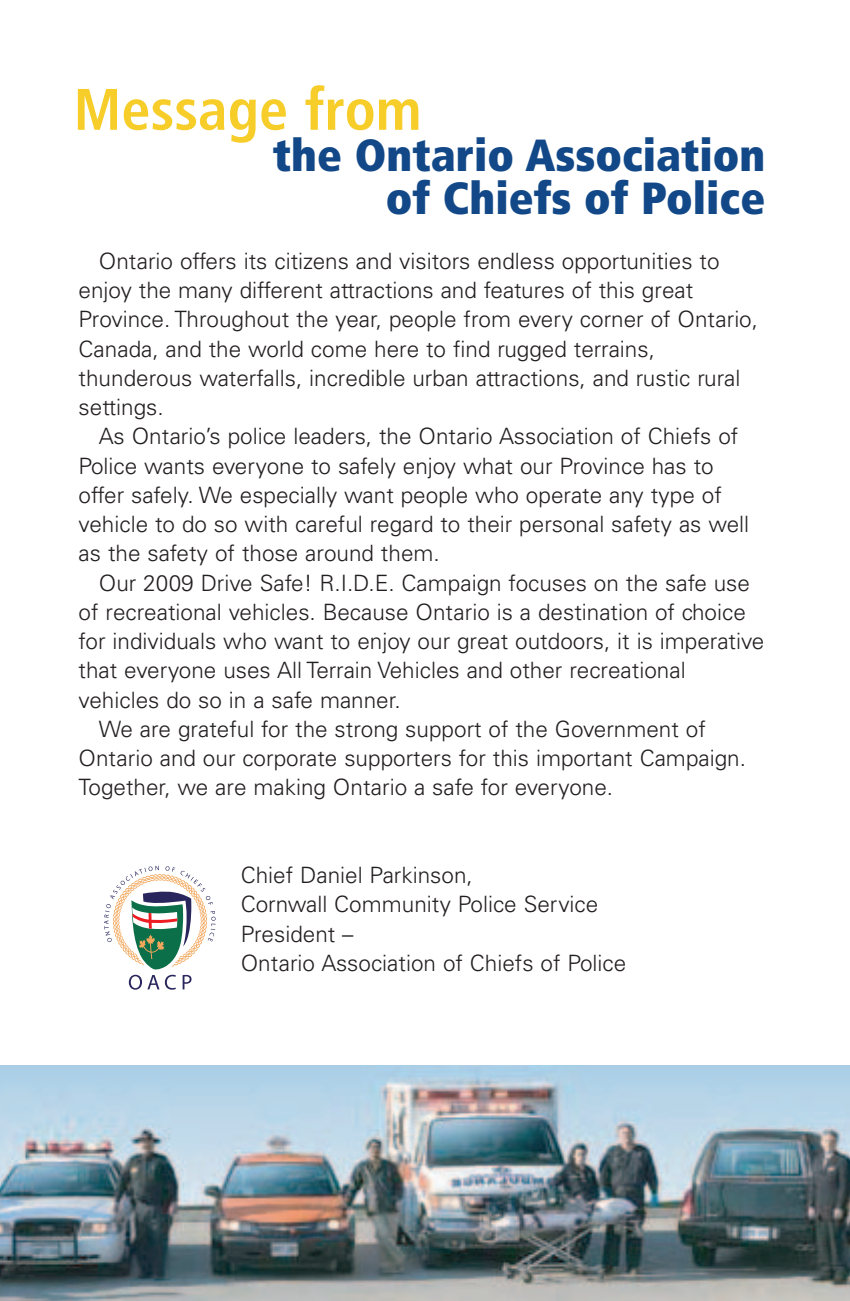
<style>
.page{position:relative;width:850px;height:1301px;background:#fff}
.page>*{position:absolute;margin:0;border:0;box-sizing:border-box;transform-origin:0 0}
.t1{font:700 condensed 58.5px "Frutiger";color:#f6cd29}
.t2{font:900 condensed 45px/42.8px "Frutiger";color:#124887;text-align:right}
.t3{font:300 22.5px/29.2px "Univers LT Std";color:#231f20}
</style>
<div class="page">
<img style="left:0;top:865px;width:849px;height:436px">
<h1 class="t1" style="left:73px;top:86px;width:349px">Message from</h1>
<h2 class="t2" style="left:273px;top:138px;width:494px">the Ontario Association of Chiefs of Police</h2>
<p class="t3" style="left:79px;top:248px;width:680px;text-indent:20px">Ontario offers its citizens and visitors endless opportunities to enjoy the many different attractions and features of this great Province. Throughout the year, people from every corner of Ontario, Canada, and the world come here to find rugged terrains, thunderous waterfalls, incredible urban attractions, and rustic rural settings.</p>
<p class="t3" style="left:79px;top:424px;width:672px;text-indent:20px">As Ontario’s police leaders, the Ontario Association of Chiefs of Police wants everyone to safely enjoy what our Province has to offer safely. We especially want people who operate any type of vehicle to do so with careful regard to their personal safety as well as the safety of those around them.</p>
<p class="t3" style="left:99px;top:570px;width:652px">Our 2009 Drive Safe! R.I.D.E. Campaign focuses on the safe use</p>
<p class="t3" style="left:79px;top:599px;width:668px">of recreational vehicles. Because Ontario is a destination of choice</p>
<p class="t3" style="left:79px;top:629px;width:687px">for individuals who want to enjoy our great outdoors, it is imperative</p>
<p class="t3" style="left:79px;top:658px;width:608px">that everyone uses All Terrain Vehicles and other recreational</p>
<p class="t3" style="left:79px;top:687px;width:324px">vehicles do so in a safe manner.</p>
<p class="t3" style="left:99px;top:716px;width:608px">We are grateful for the strong support of the Government of</p>
<p class="t3" style="left:79px;top:746px;width:668px">Ontario and our corporate supporters for this important Campaign.</p>
<p class="t3" style="left:79px;top:775px;width:536px">Together, we are making Ontario a safe for everyone.</p>
<p class="t3" style="left:241px;top:863px;width:387px">Chief Daniel Parkinson,<br>Cornwall Community Police Service<br>President –<br>Ontario Association of Chiefs of Police</p>
</div>
